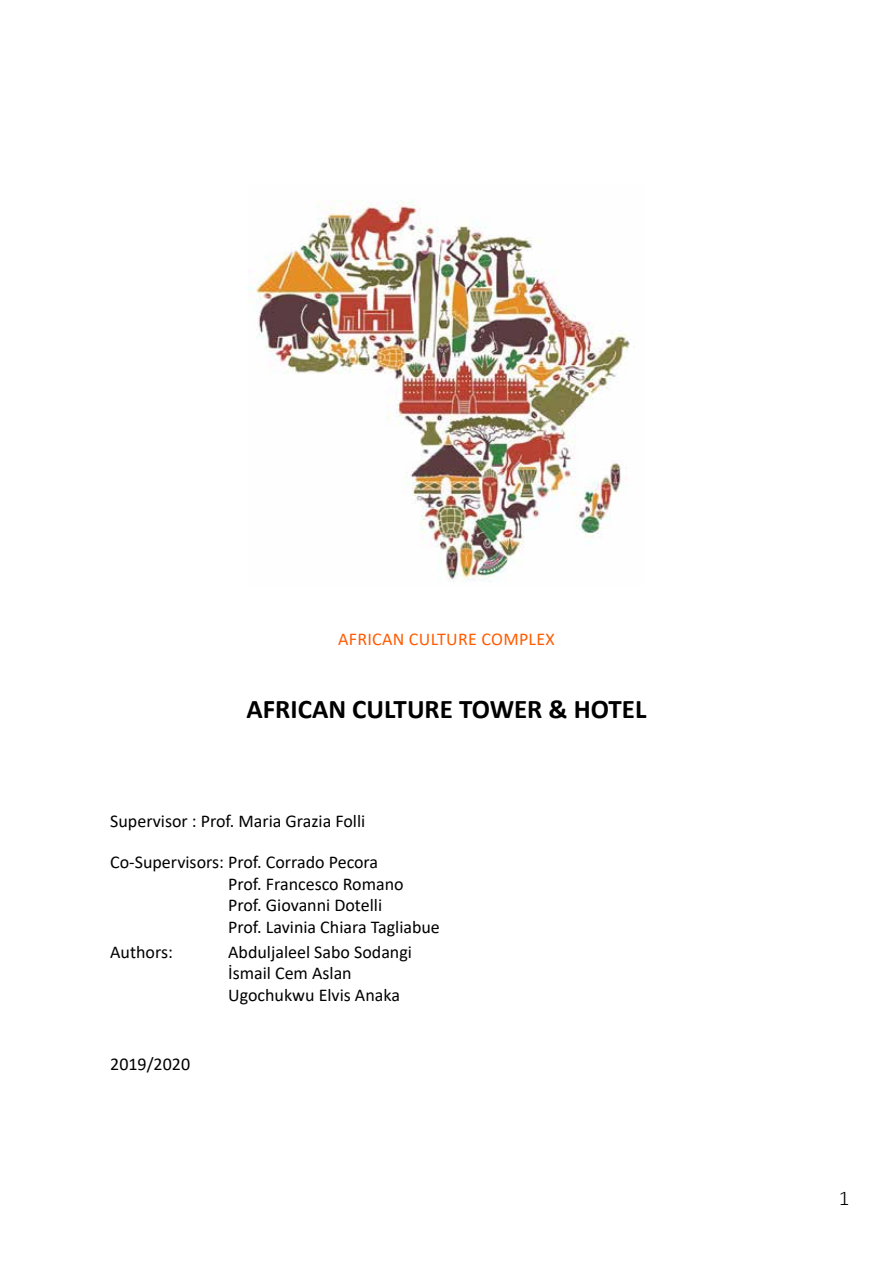
<style>
.page{position:relative;width:893px;height:1263px;background:#fff}
.page>*{position:absolute;margin:0;border:0;box-sizing:border-box;transform-origin:0 0}
.t1{font:700 27px "Calibri";color:#000}
.t2{font:300 21px "Calibri";color:#000}
.t3{font:18px/21.6px "Calibri";color:#000}
.t4{font:18px "Calibri";letter-spacing:.015em;color:#ff5b00}
</style>
<div class="page">
<img style="left:248px;top:200px;width:383px;height:382px">
<p class="t4" style="left:338px;top:626px;width:218px">AFRICAN CULTURE COMPLEX</p>
<h1 class="t1" style="left:247px;top:690px;width:401px">AFRICAN CULTURE TOWER &amp; HOTEL</h1>
<p class="t3" style="left:110px;top:809px;width:257px">Supervisor : Prof. Maria Grazia Folli</p>
<p class="t3" style="left:228px;top:851px;width:213px;text-indent:-118px">Co-Supervisors: Prof. Corrado Pecora<br>Prof. Francesco Romano<br>Prof. Giovanni Dotelli<br>Prof. Lavinia Chiara Tagliabue</p>
<p class="t3" style="left:228px;top:940px;width:185px">Abduljaleel Sabo Sodangi<br>İsmail Cem Aslan<br>Ugochukwu Elvis Anaka</p>
<p class="t3" style="left:110px;top:940px;width:64px">Authors:</p>
<p class="t3" style="left:110px;top:1053px;width:81px">2019/2020</p>
<p class="t2" style="left:839px;top:1185px;width:12px">1</p>
</div>
